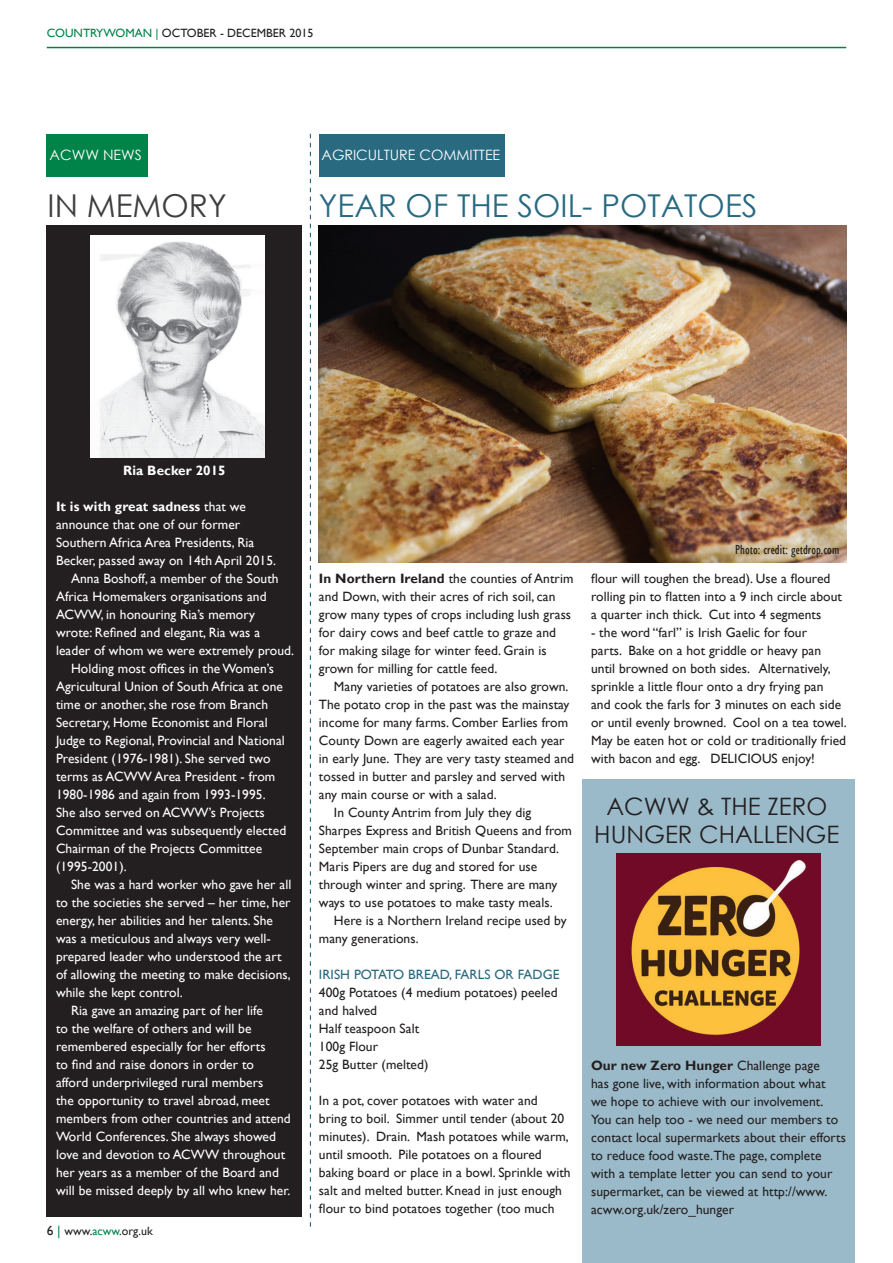
<style>
.page{position:relative;width:893px;height:1263px;background:#fff}
.page>*{position:absolute;margin:0;border:0;box-sizing:border-box;transform-origin:0 0}
.t1{font:31.5px "Century Gothic";color:#296a81}
.t2{font:31.5px "Century Gothic";color:#3e3e3f}
.t3{font:24px/28.5px "Century Gothic";color:#231f20;text-align:center}
.t4{font:14.25px "Century Gothic";color:#fff}
.t5{font:13.5px/18px "Gill Sans";letter-spacing:.005em;color:#231f20}
.t6{font:13.5px "Gill Sans";letter-spacing:.005em;color:#fff}
.t7{font:700 13.5px "Gill Sans";letter-spacing:.005em;color:#fff}
.t8{font:13.5px "Gill Sans";letter-spacing:.005em;color:#296a81}
.t9{font:condensed 13.5px "Gill Sans";letter-spacing:.005em;color:#231f20}
.t10{font:12px "Gill Sans";color:#231f20}
.s1{color:#008348}
.s2{font-weight:400}
.s3{font-size:13.5px}
.s4{font-size:13.5px;color:#008348}
.s5{font-weight:700}
</style>
<div class="page">
<hr style="left:47px;top:47px;width:799px;height:1px;background:#008348">
<div style="left:582px;top:780px;width:273px;height:483px;background:#9bbac9"></div>
<svg style="left:310px;top:134px;width:1px;height:1093px"></svg>
<img style="left:319px;top:225px;width:527px;height:337px">
<div style="left:47px;top:134px;width:101px;height:42px;background:#008348"></div>
<div style="left:47px;top:225px;width:255px;height:991px;background:#231f20"></div>
<img style="left:90px;top:235px;width:175px;height:223px">
<div style="left:319px;top:134px;width:186px;height:42px;background:#296a81"></div>
<img style="left:617px;top:853px;width:203px;height:193px">
<p class="t10" style="left:47px;top:26px;width:268px"><span class="s1">COUNTRYWOMAN |</span> OCTOBER - DECEMBER 2015</p>
<p class="t4" style="left:50px;top:144px;width:94px">ACWW NEWS</p>
<p class="t4" style="left:321px;top:145px;width:180px">AGRICULTURE COMMITTEE</p>
<h1 class="t2" style="left:48px;top:183px;width:181px">IN MEMORY</h1>
<h1 class="t1" style="left:319px;top:183px;width:440px">YEAR OF THE SOIL- POTATOES</h1>
<p class="t7" style="left:123px;top:462px;width:104px">Ria Becker 2015</p>
<p class="t7" style="left:56px;top:498px;width:191px">It is with great sadness <span class="s2">that we</span></p>
<p class="t6" style="left:56px;top:516px;width:186px">announce that one of our former</p>
<p class="t6" style="left:56px;top:534px;width:200px">Southern Africa Area Presidents, Ria</p>
<p class="t6" style="left:56px;top:552px;width:222px">Becker, passed away on 14th April 2015.</p>
<p class="t6" style="left:71px;top:570px;width:209px">Anna Boshoff, a member of the South</p>
<p class="t6" style="left:56px;top:588px;width:212px">Africa Homemakers organisations and</p>
<p class="t6" style="left:56px;top:606px;width:201px">ACWW, in honouring Ria’s memory</p>
<p class="t6" style="left:56px;top:624px;width:206px">wrote: Refined and elegant, Ria was a</p>
<p class="t6" style="left:56px;top:642px;width:240px">leader of whom we were extremely proud.</p>
<p class="t6" style="left:71px;top:660px;width:205px">Holding most offices in the Women’s</p>
<p class="t6" style="left:56px;top:678px;width:229px">Agricultural Union of South Africa at one</p>
<p class="t6" style="left:56px;top:696px;width:214px">time or another, she rose from Branch</p>
<p class="t6" style="left:56px;top:714px;width:213px">Secretary, Home Economist and Floral</p>
<p class="t6" style="left:56px;top:732px;width:230px">Judge to Regional, Provincial and National</p>
<p class="t6" style="left:56px;top:750px;width:216px">President (1976-1981). She served two</p>
<p class="t6" style="left:56px;top:768px;width:221px">terms as ACWW Area President - from</p>
<p class="t6" style="left:56px;top:786px;width:211px">1980-1986 and again from 1993-1995.</p>
<p class="t6" style="left:56px;top:804px;width:210px">She also served on ACWW’s Projects</p>
<p class="t6" style="left:56px;top:822px;width:232px">Committee and was subsequently elected</p>
<p class="t6" style="left:56px;top:840px;width:208px">Chairman of the Projects Committee</p>
<p class="t6" style="left:56px;top:858px;width:72px">(1995-2001).</p>
<p class="t6" style="left:71px;top:876px;width:222px">She was a hard worker who gave her all</p>
<p class="t6" style="left:56px;top:894px;width:236px">to the societies she served – her time, her</p>
<p class="t6" style="left:56px;top:912px;width:218px">energy, her abilities and her talents. She</p>
<p class="t6" style="left:56px;top:930px;width:216px">was a meticulous and always very well-</p>
<p class="t6" style="left:56px;top:948px;width:227px">prepared leader who understood the art</p>
<p class="t6" style="left:56px;top:966px;width:236px">of allowing the meeting to make decisions,</p>
<p class="t6" style="left:56px;top:984px;width:128px">while she kept control.</p>
<p class="t6" style="left:71px;top:1002px;width:193px">Ria gave an amazing part of her life</p>
<p class="t6" style="left:56px;top:1020px;width:197px">to the welfare of others and will be</p>
<p class="t6" style="left:56px;top:1038px;width:211px">remembered especially for her efforts</p>
<p class="t6" style="left:56px;top:1056px;width:200px">to find and raise donors in order to</p>
<p class="t6" style="left:56px;top:1074px;width:209px">afford underprivileged rural members</p>
<p class="t6" style="left:56px;top:1092px;width:215px">the opportunity to travel abroad, meet</p>
<p class="t6" style="left:56px;top:1110px;width:236px">members from other countries and attend</p>
<p class="t6" style="left:56px;top:1128px;width:221px">World Conferences. She always showed</p>
<p class="t6" style="left:56px;top:1146px;width:231px">love and devotion to ACWW throughout</p>
<p class="t6" style="left:56px;top:1164px;width:224px">her years as a member of the Board and</p>
<p class="t6" style="left:56px;top:1182px;width:236px">will be missed deeply by all who knew her.</p>
<p class="t10" style="left:47px;top:1224px;width:107px"><span class="s3">6</span> <span class="s4">|</span> www.<span class="s1">acww</span>.org.uk</p>
<p class="t5" style="left:319px;top:570px;width:256px"><span class="s5">In Northern Ireland</span> the counties of Antrim and Down, with their acres of rich soil, can grow many types of crops including lush grass for dairy cows and beef cattle to graze and for making silage for winter feed. Grain is grown for milling for cattle feed.</p>
<p class="t5" style="left:334px;top:678px;width:236px">Many varieties of potatoes are also grown.</p>
<p class="t5" style="left:319px;top:696px;width:252px">The potato crop in the past was the mainstay</p>
<p class="t5" style="left:319px;top:714px;width:251px">income for many farms. Comber Earlies from</p>
<p class="t5" style="left:319px;top:732px;width:247px">County Down are eagerly awaited each year</p>
<p class="t5" style="left:319px;top:750px;width:257px">in early June. They are very tasty steamed and</p>
<p class="t5" style="left:319px;top:768px;width:248px">tossed in butter and parsley and served with</p>
<p class="t5" style="left:319px;top:786px;width:179px">any main course or with a salad.</p>
<p class="t5" style="left:334px;top:804px;width:199px">In County Antrim from July they dig</p>
<p class="t5" style="left:319px;top:822px;width:255px">Sharpes Express and British Queens and from</p>
<p class="t5" style="left:319px;top:840px;width:242px">September main crops of Dunbar Standard.</p>
<p class="t5" style="left:319px;top:858px;width:220px">Maris Pipers are dug and stored for use</p>
<p class="t5" style="left:319px;top:876px;width:240px">through winter and spring. There are many</p>
<p class="t5" style="left:319px;top:894px;width:235px">ways to use potatoes to make tasty meals.</p>
<p class="t5" style="left:334px;top:912px;width:234px">Here is a Northern Ireland recipe used by</p>
<p class="t5" style="left:319px;top:930px;width:101px">many generations.</p>
<p class="t8" style="left:319px;top:967px;width:242px">IRISH POTATO BREAD, FARLS OR FADGE</p>
<p class="t5" style="left:319px;top:984px;width:240px">400g Potatoes (4 medium potatoes) peeled and halved<br>Half teaspoon Salt<br>100g Flour<br>25g Butter (melted)</p>
<p class="t5" style="left:319px;top:1092px;width:253px">In a pot, cover potatoes with water and<br>bring to boil. Simmer until tender (about 20 minutes). Drain. Mash potatoes while warm, until smooth. Pile potatoes on a floured baking board or place in a bowl. Sprinkle with salt and melted butter. Knead in just enough flour to bind potatoes together (too much</p>
<p class="t9" style="left:735px;top:541px;width:106px">Photo: credit: getdrop.com</p>
<p class="t5" style="left:591px;top:570px;width:252px">flour will toughen the bread). Use a floured rolling pin to flatten into a 9 inch circle about a quarter inch thick. Cut into 4 segments</p>
<p class="t5" style="left:591px;top:624px;width:257px">- the word “farl” is Irish Gaelic for four<br>parts. Bake on a hot griddle or heavy pan until browned on both sides. Alternatively, sprinkle a little flour onto a dry frying pan<br>and cook the farls for 3 minutes on each side or until evenly browned. Cool on a tea towel.<br>May be eaten hot or cold or traditionally fried with bacon and egg. DELICIOUS enjoy!</p>
<h2 class="t3" style="left:594px;top:791px;width:247px">ACWW &amp; THE ZERO<br>HUNGER CHALLENGE</h2>
<p class="t5" style="left:591px;top:1056px;width:256px"><span class="s5">Our new Zero Hunger</span> Challenge page<br>has gone live, with information about what<br>we hope to achieve with our involvement.<br>You can help too - we need our members to contact local supermarkets about their efforts to reduce food waste. The page, complete with a template letter you can send to your supermarket, can be viewed at http://www. acww.org.uk/zero_hunger</p>
</div>
